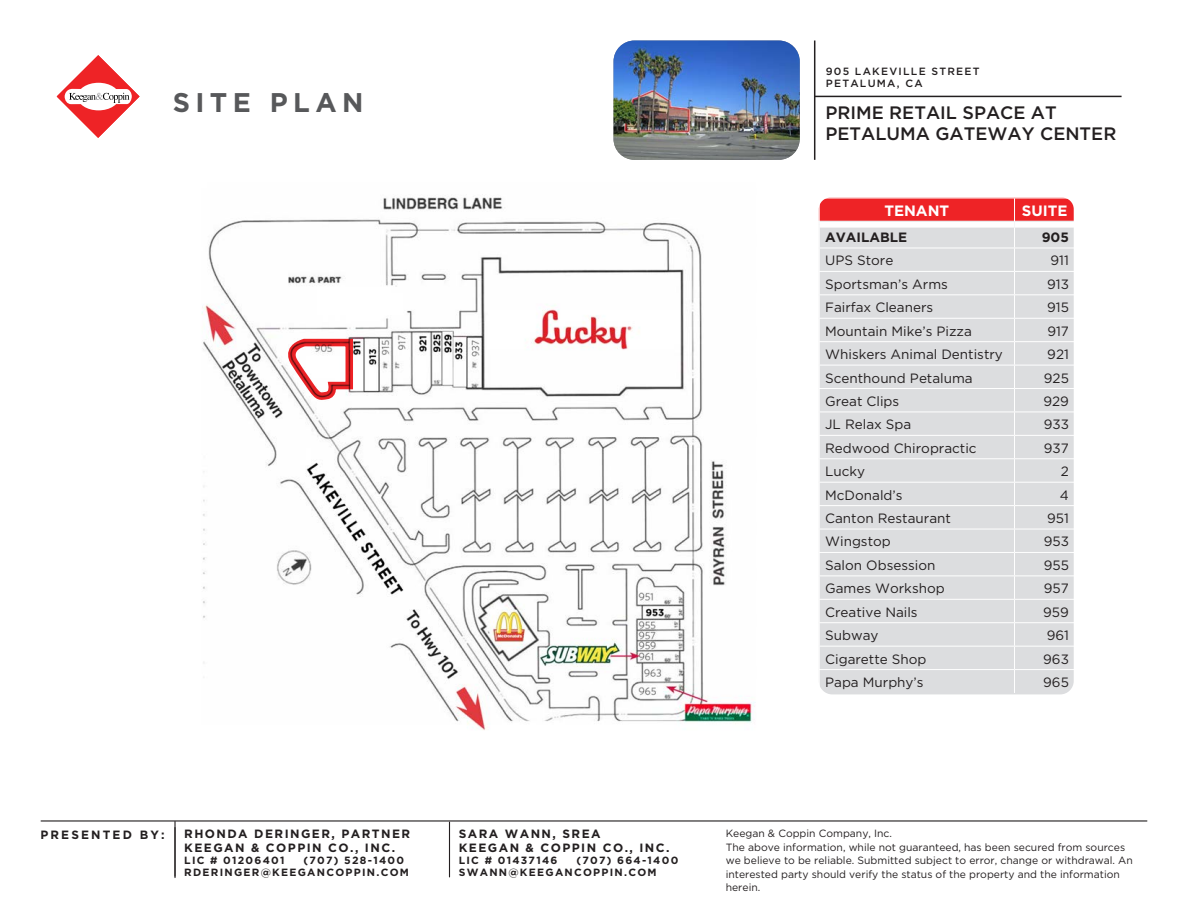
<style>
.page{position:relative;width:1188px;height:918px;background:#fff}
.page>*{position:absolute;margin:0;border:0;box-sizing:border-box;transform-origin:0 0}
.page_title{font:700 27px "Gotham";letter-spacing:.2em;color:#57585a}
.t1{font:500 18px/21px "Gotham";color:#231f20}
.table_heading{font:700 15px "Gotham";color:#fff}
.table_content{font:13.5px "Gotham";color:#231f20}
.table_content_bold{font:13.5px "Gotham";color:#231f20}
.table_content-2{font:700 13.5px "Gotham";color:#231f20}
.t2{font:700 12px/13.5px "Gotham";letter-spacing:.12em;color:#231f20}
.t3{font:700 12px "Gotham";letter-spacing:.18em;color:#231f20}
.t4{font:10.5px/13.5px "Gotham";color:#231f20}
.t5{font:700 10.5px/12px "Gotham";letter-spacing:.12em;color:#231f20}
.t6{font:500 10.5px/12.6px "Gotham";letter-spacing:.12em;color:#231f20}
</style>
<div class="page">
<hr style="left:815px;top:96px;width:307px;height:1px;background:#231f20">
<hr style="left:814px;top:40px;width:1px;height:120px;background:#231f20">
<img style="left:614px;top:40px;width:186px;height:120px">
<svg style="left:57px;top:55px;width:83px;height:83px"></svg>
<svg style="left:819px;top:198px;width:255px;height:495px;background:#ded6d8"></svg>
<hr style="left:1015px;top:388px;width:60px;height:1px;background:#fff">
<img style="left:202px;top:197px;width:553px;height:533px">
<svg style="left:287px;top:337px;width:68px;height:64px"></svg>
<hr style="left:449px;top:822px;width:1px;height:55px;background:#231f20">
<hr style="left:41px;top:820px;width:1106px;height:2px;background:#231f20">
<hr style="left:174px;top:822px;width:2px;height:56px;background:#231f20">
<p class="page_title" style="left:173px;top:86px;width:192px">SITE PLAN</p>
<p class="t6" style="left:826px;top:65px;width:155px">905 LAKEVILLE STREET<br>PETALUMA, CA</p>
<h2 class="t1" style="left:825px;top:101px;width:292px">PRIME RETAIL SPACE AT<br>PETALUMA GATEWAY CENTER</h2>
<p class="table_heading" style="left:884px;top:202px;width:67px">TENANT</p>
<p class="table_heading" style="left:1022px;top:202px;width:47px">SUITE</p>
<p class="table_content-2" style="left:825px;top:229px;width:84px">AVAILABLE</p>
<p class="table_content-2" style="left:1042px;top:229px;width:29px">905</p>
<p class="table_content" style="left:825px;top:253px;width:70px">UPS Store</p>
<p class="table_content" style="left:1051px;top:253px;width:20px">911</p>
<p class="table_content" style="left:825px;top:277px;width:124px">Sportsman’s Arms</p>
<p class="table_content" style="left:1047px;top:277px;width:23px">913</p>
<p class="table_content" style="left:825px;top:300px;width:110px">Fairfax Cleaners</p>
<p class="table_content" style="left:1047px;top:300px;width:23px">915</p>
<p class="table_content" style="left:825px;top:323px;width:148px">Mountain Mike’s Pizza</p>
<p class="table_content" style="left:1047px;top:323px;width:23px">917</p>
<p class="table_content" style="left:825px;top:347px;width:179px">Whiskers Animal Dentistry</p>
<p class="table_content" style="left:1047px;top:347px;width:23px">921</p>
<p class="table_content_bold" style="left:825px;top:370px;width:149px">Scenthound Petaluma</p>
<p class="table_content_bold" style="left:1044px;top:370px;width:27px">925</p>
<p class="table_content" style="left:825px;top:394px;width:76px">Great Clips</p>
<p class="table_content" style="left:1043px;top:394px;width:27px">929</p>
<p class="table_content" style="left:825px;top:417px;width:88px">JL Relax Spa</p>
<p class="table_content" style="left:1044px;top:417px;width:27px">933</p>
<p class="table_content" style="left:825px;top:441px;width:153px">Redwood Chiropractic</p>
<p class="table_content" style="left:1044px;top:441px;width:27px">937</p>
<p class="table_content" style="left:825px;top:464px;width:42px">Lucky</p>
<p class="table_content" style="left:1061px;top:464px;width:10px">2</p>
<p class="table_content" style="left:825px;top:487px;width:79px">McDonald’s</p>
<p class="table_content" style="left:1060px;top:487px;width:11px">4</p>
<p class="table_content" style="left:825px;top:511px;width:127px">Canton Restaurant</p>
<p class="table_content" style="left:1047px;top:511px;width:23px">951</p>
<p class="table_content" style="left:825px;top:534px;width:67px">Wingstop</p>
<p class="table_content" style="left:1044px;top:534px;width:27px">953</p>
<p class="table_content" style="left:825px;top:558px;width:112px">Salon Obsession</p>
<p class="table_content" style="left:1044px;top:558px;width:27px">955</p>
<p class="table_content" style="left:825px;top:581px;width:121px">Games Workshop</p>
<p class="table_content" style="left:1044px;top:581px;width:27px">957</p>
<p class="table_content" style="left:825px;top:605px;width:94px">Creative Nails</p>
<p class="table_content" style="left:1043px;top:605px;width:27px">959</p>
<p class="table_content" style="left:825px;top:628px;width:55px">Subway</p>
<p class="table_content" style="left:1047px;top:628px;width:24px">961</p>
<p class="table_content" style="left:825px;top:651px;width:103px">Cigarette Shop</p>
<p class="table_content" style="left:1043px;top:651px;width:27px">963</p>
<p class="table_content" style="left:825px;top:675px;width:100px">Papa Murphy’s</p>
<p class="table_content" style="left:1043px;top:675px;width:27px">965</p>
<p class="t2" style="left:184px;top:827px;width:227px">RHONDA DERINGER, PARTNER<br>KEEGAN &amp; COPPIN CO., INC.</p>
<p class="t5" style="left:184px;top:854px;width:102px">LIC # 01206401</p>
<p class="t2" style="left:459px;top:827px;width:212px">SARA WANN, SREA<br>KEEGAN &amp; COPPIN CO., INC.</p>
<p class="t5" style="left:459px;top:854px;width:100px">LIC # 01437146</p>
<p class="t3" style="left:40px;top:827px;width:126px">PRESENTED BY:</p>
<p class="t4" style="left:726px;top:827px;width:409px">Keegan &amp; Coppin Company, Inc.<br>The above information, while not guaranteed, has been secured from sources we believe to be reliable. Submitted subject to error, change or withdrawal. An interested party should verify the status of the property and the information herein.</p>
<p class="t5" style="left:184px;top:854px;width:226px;text-indent:119px">(707) 528-1400<br>RDERINGER@KEEGANCOPPIN.COM</p>
<p class="t5" style="left:459px;top:854px;width:221px;text-indent:118px">(707) 664-1400<br>SWANN@KEEGANCOPPIN.COM</p>
</div>
